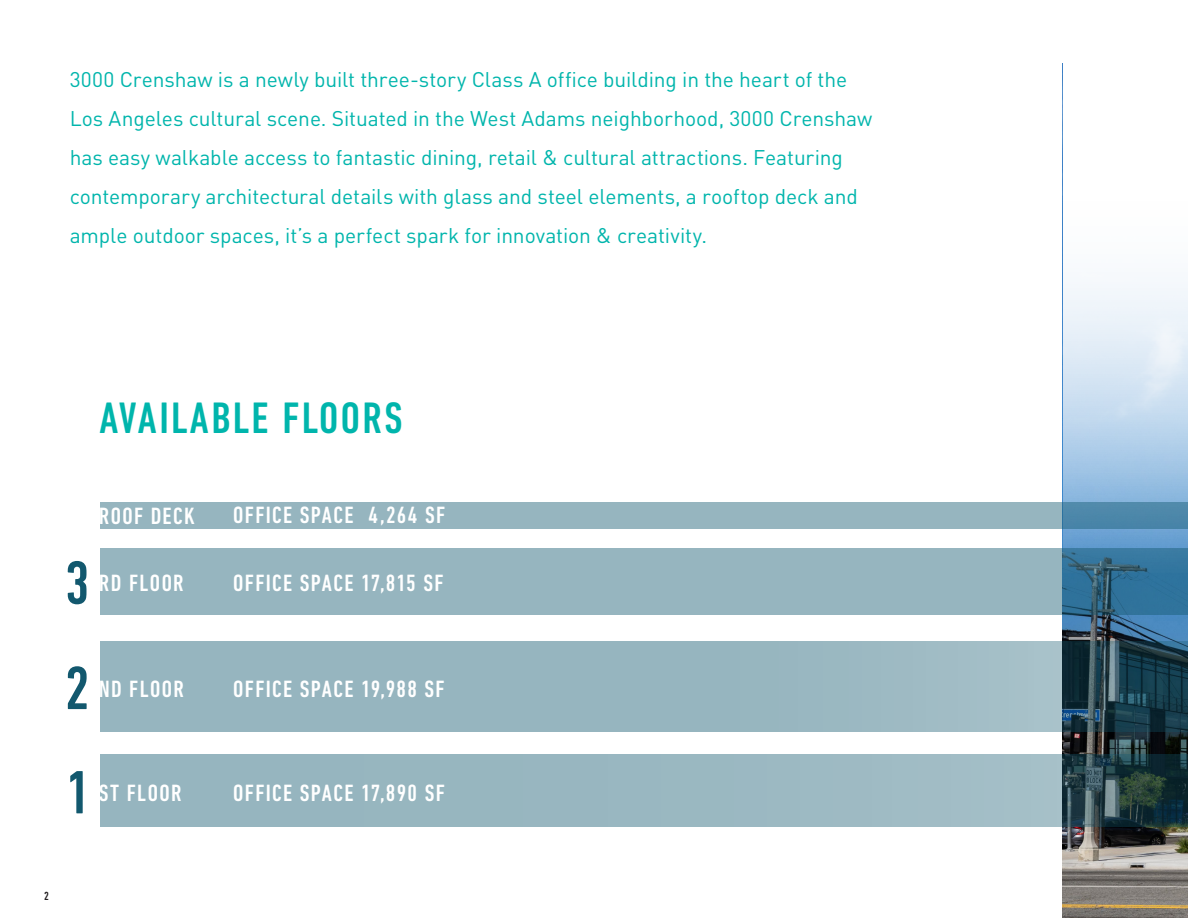
<style>
.page{position:relative;width:1188px;height:918px;background:#fff}
.page>*{position:absolute;margin:0;border:0;box-sizing:border-box;transform-origin:0 0}
.t1{font:500 condensed 62.1px "DIN Next LT Pro";color:#12586e}
.t2{font:500 condensed 44.85px "DIN Next LT Pro";letter-spacing:.05em;color:#00b5ac}
.t3{font:500 condensed 24px "DIN Next LT Pro";letter-spacing:.06em;color:#fff}
.t4{font:21px "DIN";letter-spacing:-.005em;color:#00b5ac}
.t5{font:500 condensed 12px "DIN Next LT Pro";color:#231f20}
</style>
<div class="page">
<img style="left:1063px;top:615px;width:125px;height:303px">
<svg style="left:101px;top:641px;width:1087px;height:90px;background:#8aa8b3"></svg>
<svg style="left:100px;top:755px;width:1088px;height:72px;background:#8ca9b2"></svg>
<svg style="left:1063px;top:283px;width:125px;height:266px;background:#c1d8ed"></svg>
<svg style="left:101px;top:549px;width:1087px;height:66px;background:#8aacb9"></svg>
<svg style="left:101px;top:502px;width:1087px;height:27px;background:#8dafbc"></svg>
<p class="t4" style="left:70px;top:67px;width:779px">3000 Crenshaw is a newly built three-story Class A office building in the heart of the</p>
<p class="t4" style="left:70px;top:106px;width:804px">Los Angeles cultural scene. Situated in the West Adams neighborhood, 3000 Crenshaw</p>
<p class="t4" style="left:70px;top:145px;width:775px">has easy walkable access to fantastic dining, retail &amp; cultural attractions. Featuring</p>
<p class="t4" style="left:70px;top:184px;width:790px">contemporary architectural details with glass and steel elements, a rooftop deck and</p>
<p class="t4" style="left:70px;top:223px;width:639px">ample outdoor spaces, it’s a perfect spark for innovation &amp; creativity.</p>
<p class="t2" style="left:99px;top:392px;width:305px">AVAILABLE FLOORS</p>
<p class="t3" style="left:99px;top:502px;width:97px">ROOF DECK</p>
<p class="t1" style="left:65px;top:548px;width:26px">3</p>
<p class="t3" style="left:99px;top:570px;width:86px">RD FLOOR</p>
<p class="t3" style="left:233px;top:502px;width:213px">OFFICE SPACE 4,264 SF</p>
<p class="t3" style="left:233px;top:570px;width:212px">OFFICE SPACE 17,815 SF</p>
<p class="t1" style="left:65px;top:653px;width:26px">2</p>
<p class="t3" style="left:99px;top:675px;width:87px">ND FLOOR</p>
<p class="t3" style="left:233px;top:675px;width:213px">OFFICE SPACE 19,988 SF</p>
<p class="t1" style="left:66px;top:757px;width:26px">1</p>
<p class="t3" style="left:99px;top:779px;width:84px">ST FLOOR</p>
<p class="t3" style="left:233px;top:779px;width:213px">OFFICE SPACE 17,890 SF</p>
<p class="t5" style="left:44px;top:889px;width:6px">2</p>
</div>
